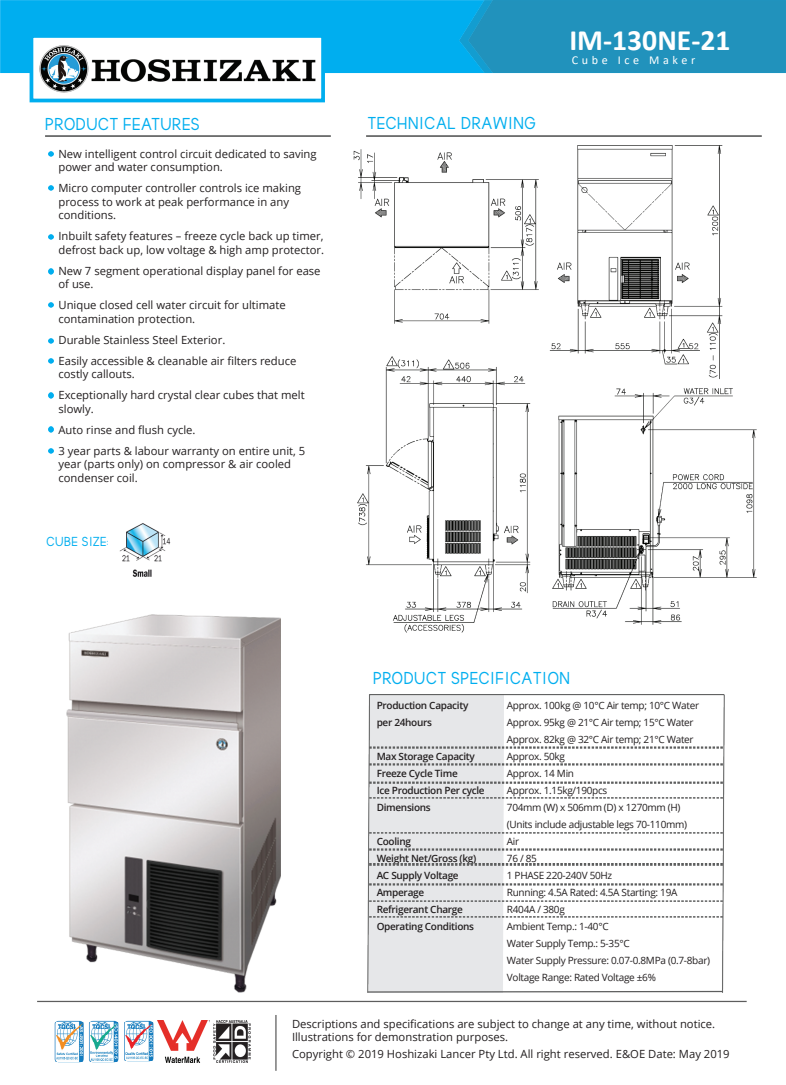
<style>
.page{position:relative;width:786px;height:1085px;background:#fff}
.page>*{position:absolute;margin:0;border:0;box-sizing:border-box;transform-origin:0 0}
.t1{font:700 29.62px "Calibri";color:#fff}
.t2{font:17.5px "thebrooklynbold";letter-spacing:.04em;color:#00aeef}
.t3{font:13.25px "thebrooklynbold";letter-spacing:.04em;color:#00aeef}
.t4{font:12px "Calibri";letter-spacing:.3em;color:#fff}
.t5{font:11.25px/13.5px "Open Sans";color:#231f20}
.t6{font:10px/17px "Open Sans";letter-spacing:-.03em;color:#231f20}
.t7{font:600 10px/17px "Open Sans";letter-spacing:-.03em;color:#231f20}
</style>
<div class="page">
<svg style="left:49px;top:151px;width:5px;height:6px"></svg>
<svg style="left:49px;top:185px;width:5px;height:6px"></svg>
<svg style="left:49px;top:234px;width:5px;height:5px"></svg>
<svg style="left:49px;top:302px;width:5px;height:5px"></svg>
<svg style="left:49px;top:338px;width:5px;height:5px"></svg>
<svg style="left:49px;top:358px;width:5px;height:6px"></svg>
<svg style="left:49px;top:427px;width:5px;height:5px"></svg>
<svg style="left:49px;top:269px;width:5px;height:5px"></svg>
<svg style="left:49px;top:393px;width:5px;height:5px"></svg>
<svg style="left:49px;top:448px;width:5px;height:5px"></svg>
<img style="left:119px;top:523px;width:52px;height:54px">
<img style="left:67px;top:614px;width:213px;height:379px">
<img style="left:552px;top:388px;width:205px;height:237px">
<img style="left:357px;top:356px;width:174px;height:277px">
<img style="left:549px;top:145px;width:174px;height:234px">
<img style="left:353px;top:145px;width:199px;height:187px">
<img style="left:0;top:0;width:785px;height:99px">
<img style="left:367px;top:694px;width:357px;height:296px">
<svg style="left:367px;top:990px;width:356px;height:3px"></svg>
<img style="left:369px;top:747px;width:353px;height:1px">
<img style="left:369px;top:764px;width:353px;height:1px">
<img style="left:369px;top:782px;width:353px;height:1px">
<img style="left:369px;top:797px;width:353px;height:2px">
<img style="left:369px;top:916px;width:353px;height:1px">
<img style="left:369px;top:832px;width:353px;height:2px">
<img style="left:369px;top:848px;width:353px;height:2px">
<img style="left:369px;top:864px;width:353px;height:1px">
<img style="left:369px;top:884px;width:353px;height:1px">
<img style="left:369px;top:900px;width:353px;height:2px">
<div style="left:30px;top:34px;width:295px;height:68px;background:#fff;border:4px solid #00aeef"></div>
<img style="left:39px;top:45px;width:276px;height:48px">
<hr style="left:37px;top:1001px;width:709px;height:1px;background:#5d5d5d">
<hr style="left:275px;top:1015px;width:1px;height:56px;background:#5d5d5d">
<img style="left:89px;top:1020px;width:29px;height:42px">
<img style="left:124px;top:1020px;width:29px;height:42px">
<img style="left:55px;top:1020px;width:29px;height:42px">
<svg style="left:58px;top:1062px;width:57px;height:1px"></svg>
<img style="left:213px;top:1020px;width:37px;height:42px">
<img style="left:157px;top:1020px;width:53px;height:42px">
<div style="left:459px;top:0;width:326px;height:73px;background:#2192bc"></div>
<h2 class="t2" style="left:45px;top:113px;width:156px">PRODUCT FEATURES</h2>
<p class="t5" style="left:58px;top:147px;width:259px">New intelligent control circuit dedicated to saving power and water consumption.</p>
<p class="t5" style="left:58px;top:181px;width:244px">Micro computer controller controls ice making process to work at peak performance in any conditions.</p>
<p class="t5" style="left:58px;top:229px;width:267px">Inbuilt safety features – freeze cycle back up timer, defrost back up, low voltage &amp; high amp protector.</p>
<p class="t5" style="left:58px;top:264px;width:263px">New 7 segment operational display panel for ease of use.</p>
<p class="t5" style="left:58px;top:298px;width:229px">Unique closed cell water circuit for ultimate contamination protection.</p>
<p class="t5" style="left:58px;top:329px;width:239px;line-height:21px">Durable Stainless Steel Exterior.<br>Easily accessible &amp; cleanable air filters reduce</p>
<p class="t5" style="left:58px;top:363px;width:247px;line-height:21px">costly callouts.<br>Exceptionally hard crystal clear cubes that melt</p>
<p class="t5" style="left:58px;top:398px;width:248px;line-height:21px">slowly.<br>Auto rinse and flush cycle.<br>3 year parts &amp; labour warranty on entire unit, 5</p>
<p class="t5" style="left:58px;top:457px;width:234px">year (parts only) on compressor &amp; air cooled condenser coil.</p>
<p class="t3" style="left:46px;top:533px;width:64px">CUBE SIZE:</p>
<h2 class="t2" style="left:367px;top:112px;width:169px">TECHNICAL DRAWING</h2>
<h1 class="t1" style="left:569px;top:19px;width:162px">IM-130NE-21</h1>
<p class="t4" style="left:571px;top:52px;width:125px">Cube Ice Maker</p>
<h2 class="t2" style="left:373px;top:667px;width:198px">PRODUCT SPECIFICATION</h2>
<p class="t7" style="left:376px;top:696px;width:93px">Production Capacity per 24hours</p>
<p class="t7" style="left:376px;top:747px;width:109px">Max Storage Capacity<br>Freeze Cycle Time<br>Ice Production Per cycle<br>Dimensions</p>
<p class="t7" style="left:376px;top:832px;width:101px">Cooling<br>Weight Net/Gross (kg)<br>AC Supply Voltage<br>Amperage<br>Refrigerant Charge<br>Operating Conditions</p>
<p class="t6" style="left:506px;top:696px;width:204px">Approx. 100kg @ 10°C Air temp; 10°C Water<br>Approx. 95kg @ 21°C Air temp; 15°C Water<br>Approx. 82kg @ 32°C Air temp; 21°C Water<br>Approx. 50kg<br>Approx. 14 Min<br>Approx. 1.15kg/190pcs<br>704mm (W) x 506mm (D) x 1270mm (H)<br>(Units include adjustable legs 70-110mm)<br>Air<br>76 / 85<br>1 PHASE 220-240V 50Hz<br>Running: 4.5A Rated: 4.5A Starting: 19A<br>R404A / 380g<br>Ambient Temp.: 1-40°C<br>Water Supply Temp.: 5-35°C<br>Water Supply Pressure: 0.07-0.8MPa (0.7-8bar)<br>Voltage Range: Rated Voltage ±6%</p>
<p class="t5" style="left:292px;top:1018px;width:424px;line-height:12.5px">Descriptions and specifications are subject to change at any time, without notice.<br>Illustrations for demonstration purposes.</p>
<p class="t5" style="left:292px;top:1047px;width:439px">Copyright © 2019 Hoshizaki Lancer Pty Ltd. All right reserved. E&amp;OE Date: May 2019</p>
</div>
